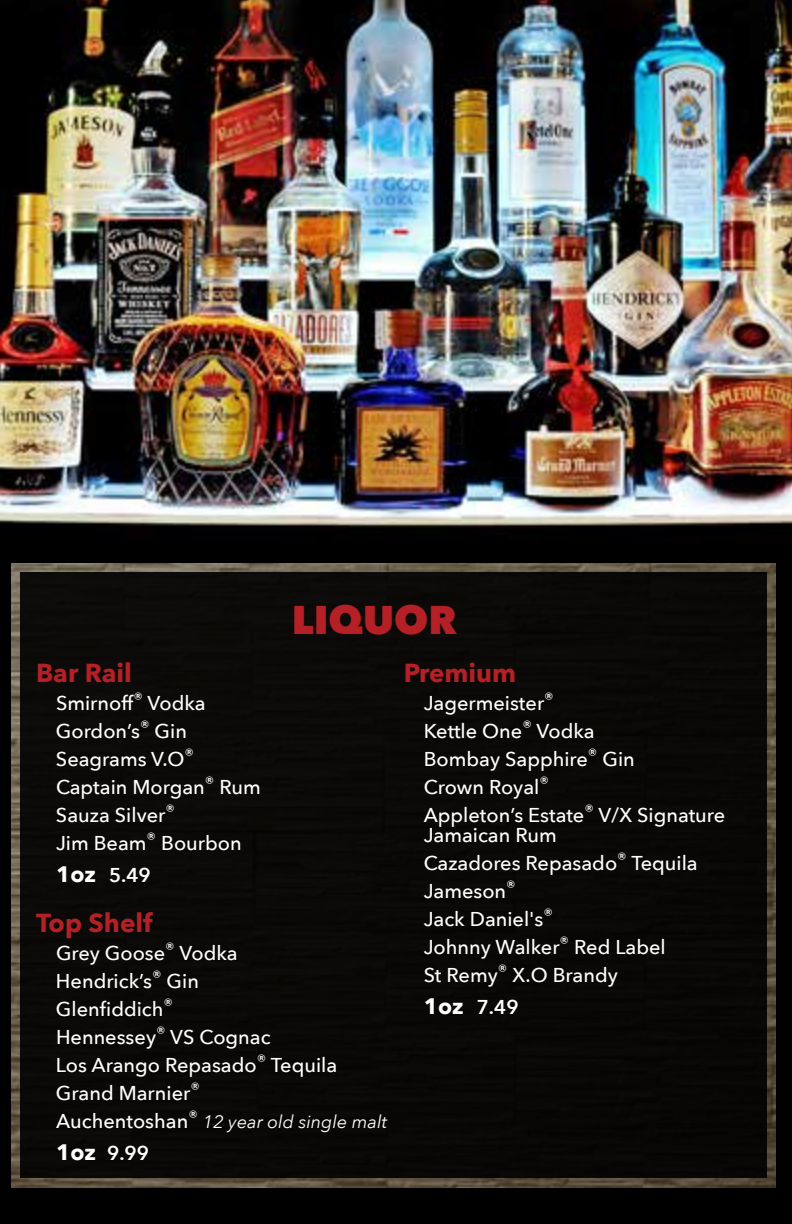
<style>
.page{position:relative;width:792px;height:1224px;background:#000}
.page>*{position:absolute;margin:0;border:0;box-sizing:border-box;transform-origin:0 0}
.t1{font:800 40px "Avenir Next";color:#b42025}
.t2{font:700 26px "Avenir Next";color:#b42025}
.t3{font:500 20px/28px "Avenir Next";color:#fff}
.t4{font:600 20px "Avenir Next";color:#fff}
.t5{font:italic 18px "Avenir Next";color:#fff}
.s1{font-weight:700;font-size:22.4px}
.s2{font-weight:500;font-style:normal;font-size:20px}
</style>
<div class="page">
<img style="left:0;top:0;width:792px;height:572px">
<img style="left:12px;top:563px;width:764px;height:625px">
<div style="left:20px;top:573px;width:746px;height:605px;background:#0a0907"></div>
<h1 class="t1" style="left:292px;top:595px;width:167px">LIQUOR</h1>
<h2 class="t2" style="left:36px;top:651px;width:97px">Bar Rail</h2>
<p class="t3" style="left:56px;top:689px;width:206px">Smirnoff<sup>®</sup> Vodka<br>Gordon’s<sup>®</sup> Gin<br>Seagrams V.O<sup>®<br></sup>Captain Morgan<sup>®</sup> Rum<br>Sauza Silver<sup>®<br></sup>Jim Beam<sup>®</sup> Bourbon</p>
<p class="t4" style="left:56px;top:858px;width:96px"><span class="s1">1oz</span> 5.49</p>
<h2 class="t2" style="left:36px;top:901px;width:118px">Top Shelf</h2>
<p class="t3" style="left:56px;top:939px;width:283px">Grey Goose<sup>®</sup> Vodka<br>Hendrick’s<sup>®</sup> Gin<br>Glenfiddich<sup>®<br></sup>Hennessey<sup>®</sup> VS Cognac<br>Los Arango Repasado<sup>®</sup> Tequila<br>Grand Marnier<sup>®</sup></p>
<p class="t5" style="left:56px;top:1107px;width:333px"><span class="s2">Auchentoshan</span><sup>®</sup> 12 year old single malt</p>
<p class="t4" style="left:56px;top:1136px;width:95px"><span class="s1">1oz</span> 9.99</p>
<h2 class="t2" style="left:404px;top:651px;width:114px">Premium</h2>
<p class="t3" style="left:424px;top:689px;width:303px">Jagermeister<sup>®<br></sup>Kettle One<sup>®</sup> Vodka<br>Bombay Sapphire<sup>®</sup> Gin<br>Crown Royal<sup>®<br></sup>Appleton’s Estate<sup>®</sup> V/X Signature</p>
<p class="t3" style="left:424px;top:821px;width:276px">Jamaican Rum<br>Cazadores Repasado<sup>®</sup> Tequila<br>Jameson<sup>®<br></sup>Jack Daniel's<sup>®<br></sup>Johnny Walker<sup>®</sup> Red Label<br>St Remy<sup>®</sup> X.O Brandy</p>
<p class="t4" style="left:424px;top:990px;width:96px"><span class="s1">1oz</span> 7.49</p>
</div>
